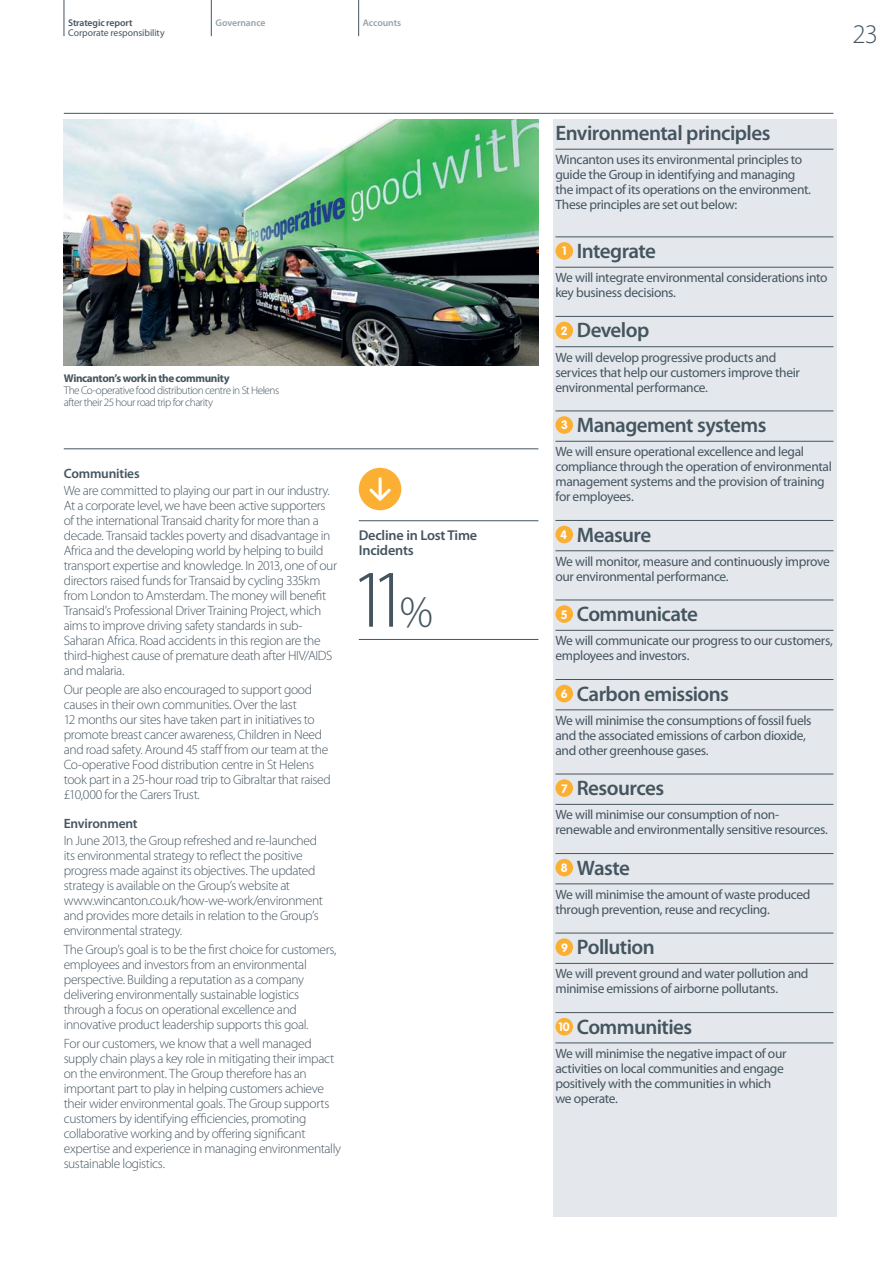
<style>
.page{position:relative;width:893px;height:1263px;background:#fff}
.page>*{position:absolute;margin:0;border:0;box-sizing:border-box;transform-origin:0 0}
.t1{font:300 82.5px "Myriad Pro";color:#455560}
.t2{font:300 27px "Myriad Pro";color:#455560}
.t3{font:600 21px "Myriad Pro";letter-spacing:-.025em;color:#455560}
.t4{font:600 14.25px/15px "Myriad Pro";letter-spacing:-.015em;color:#455560}
.t5{font:300 13.5px/15px "Myriad Pro";letter-spacing:-.03em;color:#455560}
.t6{font:13.5px/15px "Myriad Pro";letter-spacing:-.025em;color:#455560}
.t7{font:600 13.5px "Myriad Pro";letter-spacing:-.015em;color:#455560}
.t8{font:300 11.25px/12px "Myriad Pro";letter-spacing:-.045em;color:#455560}
.t9{font:700 11.25px "Myriad Pro";letter-spacing:-.035em;color:#455560}
.t10{font:9.75px "Myriad Pro";letter-spacing:-.005em;color:#455560}
.t11{font:600 9.75px "Myriad Pro";letter-spacing:-.01em;color:#95a2ab}
.t12{font:600 9.75px "Myriad Pro";letter-spacing:-.015em;color:#455560}
.s1{font-size:45px}
.s2{font-family:"VAG Rounded Std";font-weight:700;font-size:12px;color:#fff}
</style>
<div class="page">
<hr style="left:64px;top:113px;width:769px;height:1px;background:#455560">
<hr style="left:64px;top:0;width:1px;height:36px;background:#455560">
<hr style="left:211px;top:0;width:1px;height:36px;background:#455560">
<hr style="left:358px;top:0;width:1px;height:36px;background:#455560">
<div style="left:553px;top:119px;width:283px;height:1097px;background:#e4e8ec"></div>
<svg style="left:359px;top:468px;width:42px;height:42px"></svg>
<hr style="left:359px;top:520px;width:179px;height:1px;background:#455560">
<hr style="left:359px;top:639px;width:179px;height:1px;background:#455560">
<img style="left:64px;top:119px;width:474px;height:247px">
<hr style="left:64px;top:449px;width:474px;height:1px;background:#455560">
<hr style="left:555px;top:149px;width:278px;height:1px;background:#455560">
<hr style="left:555px;top:236px;width:278px;height:1px;background:#455560">
<hr style="left:555px;top:267px;width:278px;height:1px;background:#455560">
<hr style="left:555px;top:316px;width:278px;height:1px;background:#455560">
<hr style="left:555px;top:346px;width:278px;height:1px;background:#455560">
<hr style="left:555px;top:410px;width:278px;height:1px;background:#455560">
<hr style="left:555px;top:441px;width:278px;height:1px;background:#455560">
<hr style="left:555px;top:520px;width:278px;height:1px;background:#455560">
<hr style="left:555px;top:550px;width:278px;height:1px;background:#455560">
<hr style="left:555px;top:600px;width:278px;height:1px;background:#455560">
<hr style="left:555px;top:630px;width:278px;height:1px;background:#455560">
<hr style="left:555px;top:679px;width:278px;height:1px;background:#455560">
<hr style="left:555px;top:709px;width:278px;height:1px;background:#455560">
<hr style="left:555px;top:774px;width:278px;height:1px;background:#455560">
<hr style="left:555px;top:804px;width:278px;height:1px;background:#455560">
<hr style="left:555px;top:853px;width:278px;height:1px;background:#455560">
<hr style="left:555px;top:884px;width:278px;height:1px;background:#455560">
<hr style="left:555px;top:933px;width:278px;height:1px;background:#455560">
<hr style="left:555px;top:963px;width:278px;height:1px;background:#455560">
<hr style="left:555px;top:1012px;width:278px;height:1px;background:#455560">
<hr style="left:555px;top:1043px;width:278px;height:1px;background:#455560">
<div style="left:555px;top:242px;width:18px;height:18px;background:#fcb033;border-radius:50%"></div>
<div style="left:555px;top:322px;width:18px;height:17px;background:#fcb033;border-radius:50%"></div>
<div style="left:555px;top:416px;width:18px;height:18px;background:#fcb033;border-radius:50%"></div>
<div style="left:555px;top:526px;width:18px;height:17px;background:#fcb033;border-radius:50%"></div>
<div style="left:555px;top:605px;width:18px;height:18px;background:#fcb033;border-radius:50%"></div>
<div style="left:555px;top:685px;width:18px;height:17px;background:#fcb033;border-radius:50%"></div>
<div style="left:555px;top:779px;width:18px;height:18px;background:#fcb033;border-radius:50%"></div>
<div style="left:555px;top:859px;width:18px;height:17px;background:#fcb033;border-radius:50%"></div>
<div style="left:555px;top:938px;width:18px;height:18px;background:#fcb033;border-radius:50%"></div>
<div style="left:555px;top:1018px;width:18px;height:17px;background:#fcb033;border-radius:50%"></div>
<p class="t12" style="left:68px;top:19px;width:66px">Strategic report</p>
<p class="t10" style="left:68px;top:29px;width:98px">Corporate responsibility</p>
<p class="t11" style="left:216px;top:19px;width:52px">Governance</p>
<p class="t11" style="left:363px;top:19px;width:40px">Accounts</p>
<p class="t9" style="left:64px;top:374px;width:167px">Wincanton’s work in the community</p>
<p class="t8" style="left:64px;top:385px;width:217px">The Co-operative food distribution centre in St Helens after their 25 hour road trip for charity</p>
<p class="t7" style="left:64px;top:468px;width:77px">Communities</p>
<p class="t5" style="left:64px;top:484px;width:275px">We are committed to playing our part in our industry.<br>At a corporate level, we have been active supporters of the international Transaid charity for more than a decade. Transaid tackles poverty and disadvantage in Africa and the developing world by helping to build transport expertise and knowledge. In 2013, one of our directors raised funds for Transaid by cycling 335km from London to Amsterdam. The money will benefit Transaid’s Professional Driver Training Project, which aims to improve driving safety standards in sub-Saharan Africa. Road accidents in this region are the third-highest cause of premature death after HIV/AIDS and malaria.</p>
<p class="t5" style="left:64px;top:684px;width:268px">Our people are also encouraged to support good causes in their own communities. Over the last<br>12 months our sites have taken part in initiatives to promote breast cancer awareness, Children in Need and road safety. Around 45 staff from our team at the Co-operative Food distribution centre in St Helens took part in a 25-hour road trip to Gibraltar that raised £10,000 for the Carers Trust.</p>
<p class="t7" style="left:64px;top:818px;width:75px">Environment</p>
<p class="t5" style="left:64px;top:834px;width:261px">In June 2013, the Group refreshed and re-launched its environmental strategy to reflect the positive progress made against its objectives. The updated strategy is available on the Group’s website at www.wincanton.co.uk/how-we-work/environment and provides more details in relation to the Group’s environmental strategy.</p>
<p class="t5" style="left:64px;top:943px;width:274px">The Group’s goal is to be the first choice for customers, employees and investors from an environmental perspective. Building a reputation as a company delivering environmentally sustainable logistics through a focus on operational excellence and innovative product leadership supports this goal.</p>
<p class="t5" style="left:64px;top:1038px;width:279px">For our customers, we know that a well managed supply chain plays a key role in mitigating their impact on the environment. The Group therefore has an important part to play in helping customers achieve their wider environmental goals. The Group supports customers by identifying efficiencies, promoting collaborative working and by offering significant expertise and experience in managing environmentally sustainable logistics.</p>
<p class="t4" style="left:359px;top:529px;width:120px">Decline in Lost Time<br>Incidents</p>
<h1 class="t1" style="left:350px;top:568px;width:85px">11<span class="s1">%</span></h1>
<h2 class="t2" style="left:852px;top:23px;width:27px">23</h2>
<h3 class="t3" style="left:555px;top:125px;width:217px">Environmental principles</h3>
<p class="t6" style="left:555px;top:153px;width:257px">Wincanton uses its environmental principles to guide the Group in identifying and managing the impact of its operations on the environment.<br>These principles are set out below:</p>
<h3 class="t3" style="left:562px;top:243px;width:96px"><span class="s2">1</span> Integrate</h3>
<p class="t6" style="left:555px;top:271px;width:274px">We will integrate environmental considerations into key business decisions.</p>
<h3 class="t3" style="left:561px;top:322px;width:90px"><span class="s2">2</span> Develop</h3>
<p class="t6" style="left:555px;top:351px;width:246px">We will develop progressive products and services that help our customers improve their environmental performance.</p>
<h3 class="t3" style="left:561px;top:417px;width:207px"><span class="s2">3</span> Management systems</h3>
<p class="t6" style="left:555px;top:445px;width:278px">We will ensure operational excellence and legal compliance through the operation of environmental management systems and the provision of training for employees.</p>
<h3 class="t3" style="left:560px;top:526px;width:93px"><span class="s2">4</span> Measure</h3>
<p class="t6" style="left:555px;top:555px;width:276px">We will monitor, measure and continuously improve our environmental performance.</p>
<h3 class="t3" style="left:561px;top:606px;width:139px"><span class="s2">5</span> Communicate</h3>
<p class="t6" style="left:555px;top:634px;width:279px">We will communicate our progress to our customers, employees and investors.</p>
<h3 class="t3" style="left:561px;top:686px;width:170px"><span class="s2">6</span> Carbon emissions</h3>
<p class="t6" style="left:555px;top:714px;width:258px">We will minimise the consumptions of fossil fuels and the associated emissions of carbon dioxide, and other greenhouse gases.</p>
<h3 class="t3" style="left:561px;top:780px;width:104px"><span class="s2">7</span> Resources</h3>
<p class="t6" style="left:555px;top:808px;width:274px">We will minimise our consumption of non&shy;renewable and environmentally sensitive resources.</p>
<h3 class="t3" style="left:561px;top:860px;width:71px"><span class="s2">8</span> Waste</h3>
<p class="t6" style="left:555px;top:888px;width:257px">We will minimise the amount of waste produced through prevention, reuse and recycling.</p>
<h3 class="t3" style="left:561px;top:939px;width:95px"><span class="s2">9</span> Pollution</h3>
<p class="t6" style="left:555px;top:967px;width:255px">We will prevent ground and water pollution and minimise emissions of airborne pollutants.</p>
<h3 class="t3" style="left:559px;top:1019px;width:135px"><span class="s2">10</span> Communities</h3>
<p class="t6" style="left:555px;top:1047px;width:233px">We will minimise the negative impact of our activities on local communities and engage positively with the communities in which we operate.</p>
</div>
